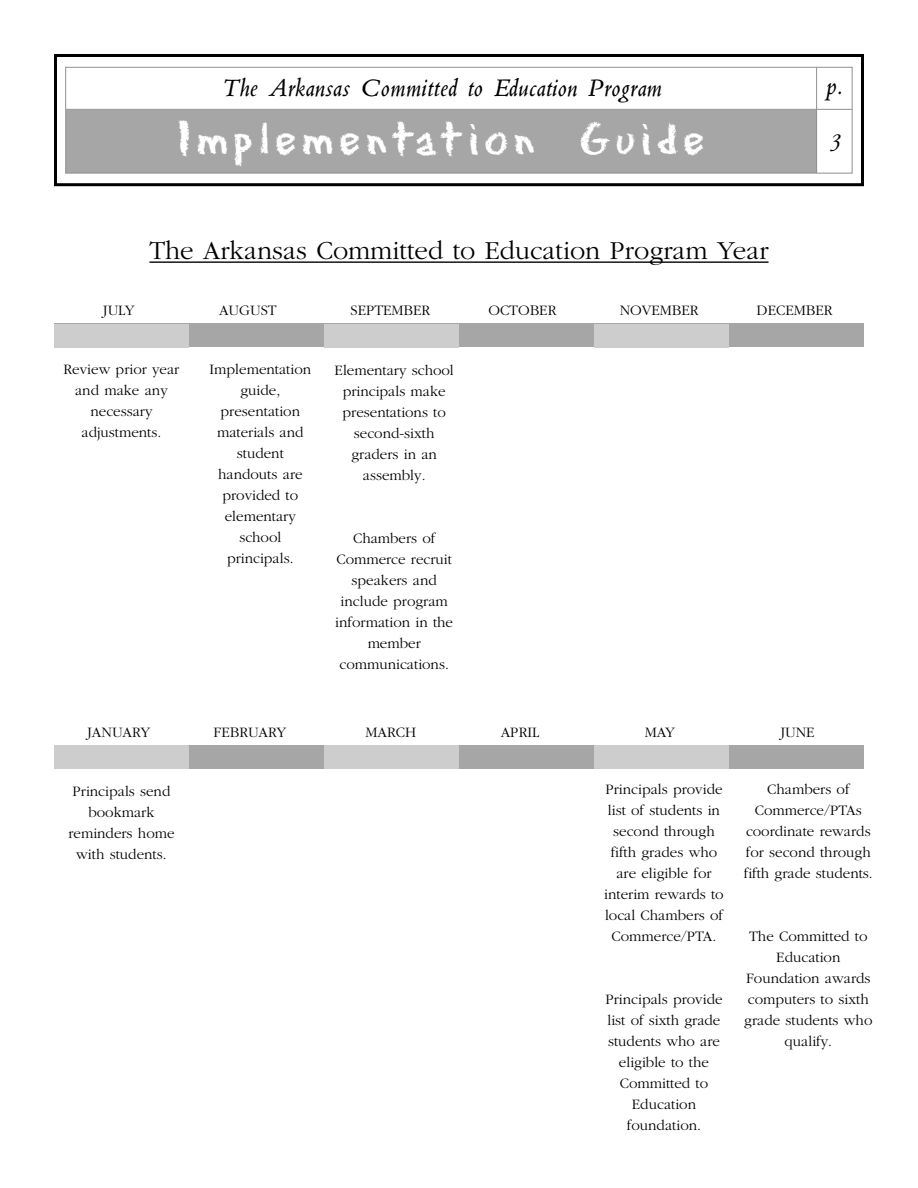
<style>
.page{position:relative;width:918px;height:1188px;background:#fff}
.page>*{position:absolute;margin:0;border:0;box-sizing:border-box;transform-origin:0 0}
.t1{font:42.6px "Eraser Dust";letter-spacing:.13em;color:#fff}
.t2{font:300 27px "Garamond";color:#000}
.t3{font:italic 27px "Blado";color:#000}
.t4{font:300 15px/21px "Garamond";color:#000;text-align:center}
</style>
<div class="page">
<div style="left:54px;top:324px;width:810px;height:23px;background:#a6a6a6"></div>
<div style="left:54px;top:324px;width:135px;height:23px;background:#cdcdcd"></div>
<div style="left:324px;top:324px;width:135px;height:23px;background:#cdcdcd"></div>
<div style="left:594px;top:324px;width:135px;height:23px;background:#cdcdcd"></div>
<div style="left:54px;top:746px;width:810px;height:23px;background:#a6a6a6"></div>
<div style="left:54px;top:746px;width:135px;height:23px;background:#cdcdcd"></div>
<div style="left:324px;top:746px;width:135px;height:23px;background:#cdcdcd"></div>
<div style="left:594px;top:746px;width:135px;height:23px;background:#cdcdcd"></div>
<hr style="left:149px;top:261px;width:485px;height:2px;background:#000">
<hr style="left:634px;top:261px;width:99px;height:2px;background:#000">
<hr style="left:733px;top:261px;width:36px;height:2px;background:#000">
<div style="left:54px;top:54px;width:810px;height:132px;border:3px solid #000"></div>
<div style="left:66px;top:110px;width:750px;height:63px;background:#a6a6a6"></div>
<div style="left:65px;top:67px;width:788px;height:107px;border:1px solid #909090"></div>
<hr style="left:816px;top:67px;width:1px;height:106px;background:#909090">
<hr style="left:66px;top:109px;width:786px;height:1px;background:#909090">
<h2 class="t3" style="left:221px;top:77px;width:443px">The Arkansas Committed to Education Program</h2>
<h1 class="t1" style="left:177px;top:116px;width:529px">Implementation Guide</h1>
<h2 class="t2" style="left:149px;top:240px;width:621px">The Arkansas Committed to Education Program Year</h2>
<h2 class="t3" style="left:827px;top:75px;width:18px">p.</h2>
<h2 class="t3" style="left:829px;top:132px;width:13px">3</h2>
<p class="t4" style="left:103px;top:301px;width:33px">JULY</p>
<p class="t4" style="left:219px;top:301px;width:59px">AUGUST</p>
<p class="t4" style="left:351px;top:301px;width:81px">SEPTEMBER</p>
<p class="t4" style="left:488px;top:301px;width:70px">OCTOBER</p>
<p class="t4" style="left:620px;top:301px;width:80px">NOVEMBER</p>
<p class="t4" style="left:757px;top:301px;width:77px">DECEMBER</p>
<p class="t4" style="left:64px;top:360px;width:117px">Review prior year and make any necessary adjustments.</p>
<p class="t4" style="left:210px;top:360px;width:103px">Implementation guide, presentation materials and student handouts are provided to elementary school principals.</p>
<p class="t4" style="left:335px;top:361px;width:121px">Elementary school principals make presentations to second-sixth graders in an assembly.</p>
<p class="t4" style="left:335px;top:529px;width:119px">Chambers of<br>Commerce recruit speakers and include program information in the member communications.</p>
<p class="t4" style="left:87px;top:723px;width:65px">JANUARY</p>
<p class="t4" style="left:214px;top:723px;width:74px">FEBRUARY</p>
<p class="t4" style="left:366px;top:723px;width:52px">MARCH</p>
<p class="t4" style="left:501px;top:723px;width:40px">APRIL</p>
<p class="t4" style="left:645px;top:723px;width:31px">MAY</p>
<p class="t4" style="left:780px;top:723px;width:36px">JUNE</p>
<p class="t4" style="left:68px;top:782px;width:108px">Principals send bookmark reminders home with students.</p>
<p class="t4" style="left:604px;top:780px;width:121px">Principals provide list of students in second through fifth grades who are eligible for interim rewards to local Chambers of<br>Commerce/PTA.</p>
<p class="t4" style="left:605px;top:990px;width:119px">Principals provide list of sixth grade students who are eligible to the<br>Committed to<br>Education foundation.</p>
<p class="t4" style="left:744px;top:780px;width:130px">Chambers of<br>Commerce/PTAs coordinate rewards for second through fifth grade students.</p>
<p class="t4" style="left:744px;top:927px;width:130px">The Committed to<br>Education<br>Foundation awards computers to sixth grade students who qualify.</p>
</div>
